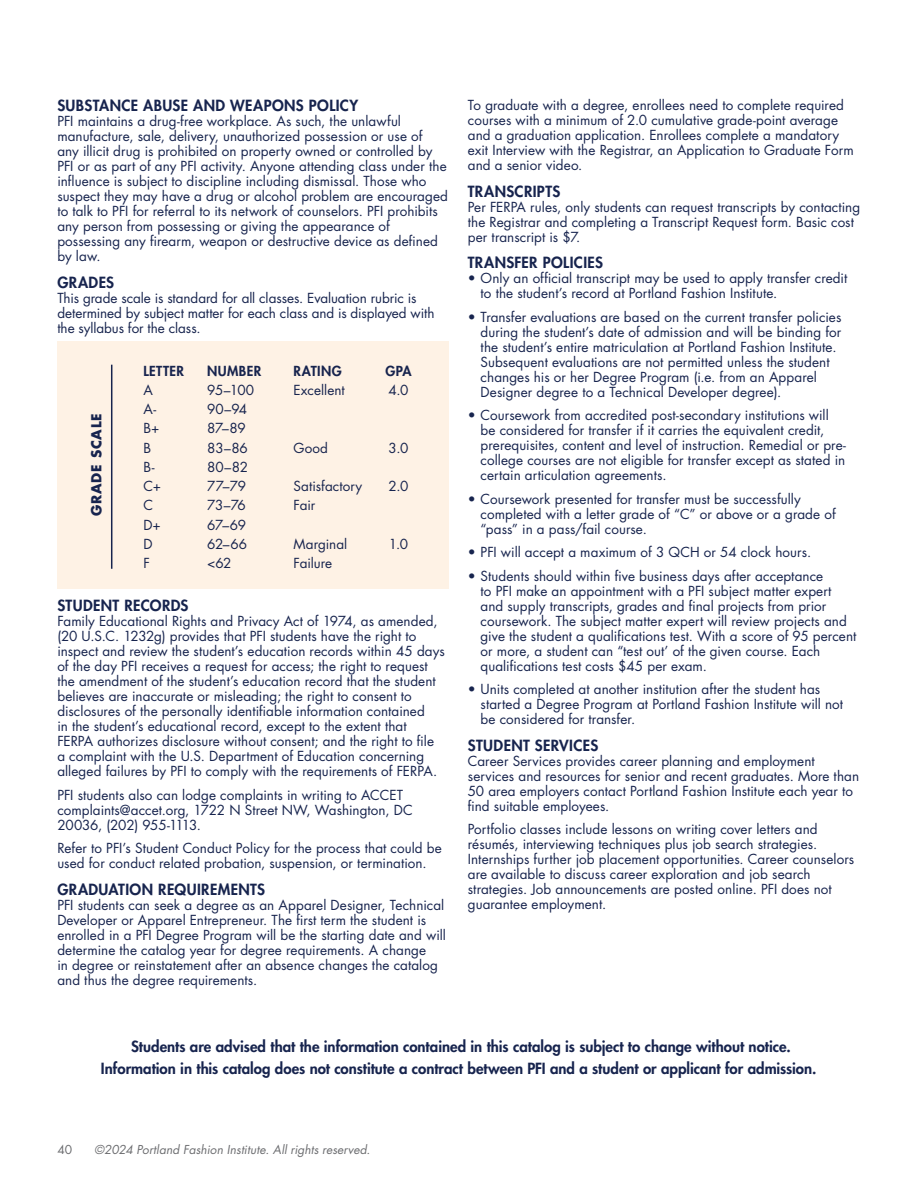
<style>
.page{position:relative;width:918px;height:1188px;background:#fff}
.page>*{position:absolute;margin:0;border:0;box-sizing:border-box;transform-origin:0 0}
.Body{font:800 15px/22.5px "Futura Std";color:#17244e;text-align:center}
.Sub_subhead{font:800 15px "Futura Std";letter-spacing:.025em;color:#17244e}
.Policy{font:13.5px/15px "Futura Std";letter-spacing:.005em;color:#17244e}
.Policy_bullets{font:13.5px/15px "Futura Std";letter-spacing:.005em;color:#17244e}
.Calendar_item_date{font:800 13.5px "Futura Std";letter-spacing:.03em;color:#17244e}
.Calendar_item_date-2{font:700 13.5px "Futura Std";letter-spacing:.055em;color:#17244e}
.t1{font:italic 12px "Futura Std";letter-spacing:.005em;color:#6c6d70}
.t2{font:12px "Futura Std";color:#6c6d70}
</style>
<div class="page">
<div style="left:57px;top:341px;width:392px;height:248px;background:#fef2e5"></div>
<hr style="left:111px;top:365px;width:1px;height:204px;background:#17244e">
<p class="Sub_subhead" style="left:57px;top:96px;width:302px">SUBSTANCE ABUSE AND WEAPONS POLICY</p>
<p class="Policy" style="left:57px;top:114px;width:392px">PFI maintains a drug-free workplace. As such, the unlawful manufacture, sale, delivery, unauthorized possession or use of<br>any illicit drug is prohibited on property owned or controlled by PFI or as part of any PFI activity. Anyone attending class under the influence is subject to discipline including dismissal. Those who suspect they may have a drug or alcohol problem are encouraged to talk to PFI for referral to its network of counselors. PFI prohibits any person from possessing or giving the appearance of possessing any firearm, weapon or destructive device as defined by law.</p>
<p class="Sub_subhead" style="left:57px;top:273px;width:58px">GRADES</p>
<p class="Policy" style="left:57px;top:291px;width:379px">This grade scale is standard for all classes. Evaluation rubric is determined by subject matter for each class and is displayed with the syllabus for the class.</p>
<p class="Calendar_item_date-2" style="left:87px;top:516px;width:105px;rotate:-90deg">GRADE SCALE</p>
<p class="Calendar_item_date" style="left:143px;top:362px;width:42px">LETTER</p>
<p class="Calendar_item_date" style="left:207px;top:362px;width:55px">NUMBER</p>
<p class="Calendar_item_date" style="left:293px;top:362px;width:50px">RATING</p>
<p class="Calendar_item_date" style="left:385px;top:362px;width:28px">GPA</p>
<p class="Policy" style="left:143px;top:383px;width:11px">A</p>
<p class="Policy" style="left:207px;top:383px;width:49px">95–100</p>
<p class="Policy" style="left:293px;top:383px;width:53px">Excellent</p>
<p class="Policy" style="left:388px;top:383px;width:22px">4.0</p>
<p class="Policy" style="left:143px;top:402px;width:14px">A-</p>
<p class="Policy" style="left:207px;top:402px;width:41px">90–94</p>
<p class="Policy" style="left:143px;top:421px;width:17px">B+</p>
<p class="Policy" style="left:207px;top:421px;width:40px">87–89</p>
<p class="Policy" style="left:143px;top:440px;width:9px">B</p>
<p class="Policy" style="left:207px;top:440px;width:42px">83–86</p>
<p class="Policy" style="left:293px;top:440px;width:36px">Good</p>
<p class="Policy" style="left:389px;top:440px;width:21px">3.0</p>
<p class="Policy" style="left:143px;top:460px;width:13px">B-</p>
<p class="Policy" style="left:207px;top:460px;width:42px">80–82</p>
<p class="Policy" style="left:143px;top:479px;width:19px">C+</p>
<p class="Policy" style="left:207px;top:479px;width:40px">77–79</p>
<p class="Policy" style="left:293px;top:479px;width:70px">Satisfactory</p>
<p class="Policy" style="left:388px;top:479px;width:21px">2.0</p>
<p class="Policy" style="left:143px;top:498px;width:11px">C</p>
<p class="Policy" style="left:207px;top:498px;width:40px">73–76</p>
<p class="Policy" style="left:293px;top:498px;width:23px">Fair</p>
<p class="Policy" style="left:143px;top:517px;width:19px">D+</p>
<p class="Policy" style="left:207px;top:517px;width:40px">67–69</p>
<p class="Policy" style="left:143px;top:537px;width:11px">D</p>
<p class="Policy" style="left:207px;top:537px;width:41px">62–66</p>
<p class="Policy" style="left:293px;top:537px;width:55px">Marginal</p>
<p class="Policy" style="left:389px;top:537px;width:21px">1.0</p>
<p class="Policy" style="left:143px;top:556px;width:8px">F</p>
<p class="Policy" style="left:207px;top:556px;width:26px">&lt;62</p>
<p class="Policy" style="left:293px;top:556px;width:40px">Failure</p>
<p class="Sub_subhead" style="left:57px;top:596px;width:133px">STUDENT RECORDS</p>
<p class="Policy" style="left:57px;top:614px;width:389px">Family Educational Rights and Privacy Act of 1974, as amended, (20 U.S.C. 1232g) provides that PFI students have the right to inspect and review the student’s education records within 45 days of the day PFI receives a request for access; the right to request the amendment of the student’s education record that the student believes are inaccurate or misleading; the right to consent to disclosures of the personally identifiable information contained<br>in the student’s educational record, except to the extent that FERPA authorizes disclosure without consent; and the right to file a complaint with the U.S. Department of Education concerning alleged failures by PFI to comply with the requirements of FERPA.</p>
<p class="Policy" style="left:57px;top:788px;width:357px">PFI students also can lodge complaints in writing to ACCET complaints@accet.org, 1722 N Street NW, Washington, DC<br>20036, (202) 955-1113.</p>
<p class="Policy" style="left:57px;top:841px;width:386px">Refer to PFI’s Student Conduct Policy for the process that could be used for conduct related probation, suspension, or termination.</p>
<p class="Sub_subhead" style="left:57px;top:880px;width:209px">GRADUATION REQUIREMENTS</p>
<p class="Policy" style="left:57px;top:898px;width:390px">PFI students can seek a degree as an Apparel Designer, Technical Developer or Apparel Entrepreneur. The first term the student is enrolled in a PFI Degree Program will be the starting date and will determine the catalog year for degree requirements. A change<br>in degree or reinstatement after an absence changes the catalog and thus the degree requirements.</p>
<p class="Policy" style="left:468px;top:98px;width:387px">To graduate with a degree, enrollees need to complete required courses with a minimum of 2.0 cumulative grade-point average and a graduation application. Enrollees complete a mandatory exit Interview with the Registrar, an Application to Graduate Form and a senior video.</p>
<p class="Sub_subhead" style="left:468px;top:182px;width:94px">TRANSCRIPTS</p>
<p class="Policy" style="left:468px;top:199px;width:394px">Per FERPA rules, only students can request transcripts by contacting the Registrar and completing a Transcript Request form. Basic cost per transcript is $7.</p>
<p class="Sub_subhead" style="left:468px;top:253px;width:137px">TRANSFER POLICIES</p>
<p class="Policy_bullets" style="left:481px;top:271px;width:368px;text-indent:-13px">• Only an official transcript may be used to apply transfer credit to the student’s record at Portland Fashion Institute.</p>
<p class="Policy_bullets" style="left:481px;top:309px;width:362px;text-indent:-13px">• Transfer evaluations are based on the current transfer policies during the student’s date of admission and will be binding for the student’s entire matriculation at Portland Fashion Institute.<br>Subsequent evaluations are not permitted unless the student changes his or her Degree Program (i.e. from an Apparel Designer degree to a Technical Developer degree).</p>
<p class="Policy_bullets" style="left:481px;top:408px;width:367px;text-indent:-13px">• Coursework from accredited post-secondary institutions will be considered for transfer if it carries the equivalent credit, prerequisites, content and level of instruction. Remedial or pre&shy;college courses are not eligible for transfer except as stated in certain articulation agreements.</p>
<p class="Policy_bullets" style="left:481px;top:491px;width:357px;text-indent:-13px">• Coursework presented for transfer must be successfully completed with a letter grade of “C” or above or a grade of “pass” in a pass/fail course.</p>
<p class="Policy_bullets" style="left:468px;top:545px;width:345px">• PFI will accept a maximum of 3 QCH or 54 clock hours.</p>
<p class="Policy_bullets" style="left:481px;top:568px;width:377px;text-indent:-13px">• Students should within five business days after acceptance<br>to PFI make an appointment with a PFI subject matter expert and supply transcripts, grades and final projects from prior coursework. The subject matter expert will review projects and give the student a qualifications test. With a score of 95 percent or more, a student can “test out’ of the given course. Each qualifications test costs $45 per exam.</p>
<p class="Policy_bullets" style="left:481px;top:682px;width:364px;text-indent:-13px">• Units completed at another institution after the student has started a Degree Program at Portland Fashion Institute will not be considered for transfer.</p>
<p class="Sub_subhead" style="left:468px;top:736px;width:132px">STUDENT SERVICES</p>
<p class="Policy" style="left:468px;top:753px;width:393px">Career Services provides career planning and employment services and resources for senior and recent graduates. More than 50 area employers contact Portland Fashion Institute each year to find suitable employees.</p>
<p class="Policy" style="left:468px;top:822px;width:388px">Portfolio classes include lessons on writing cover letters and résumés, interviewing techniques plus job search strategies.<br>Internships further job placement opportunities. Career counselors are available to discuss career exploration and job search strategies. Job announcements are posted online. PFI does not guarantee employment.</p>
<p class="Body" style="left:101px;top:1035px;width:717px">Students are advised that the information contained in this catalog is subject to change without notice.<br>Information in this catalog does not constitute a contract between PFI and a student or applicant for admission.</p>
<p class="t2" style="left:57px;top:1142px;width:16px">40</p>
<p class="t1" style="left:94px;top:1142px;width:277px">©2024 Portland Fashion Institute. All rights reserved.</p>
</div>
